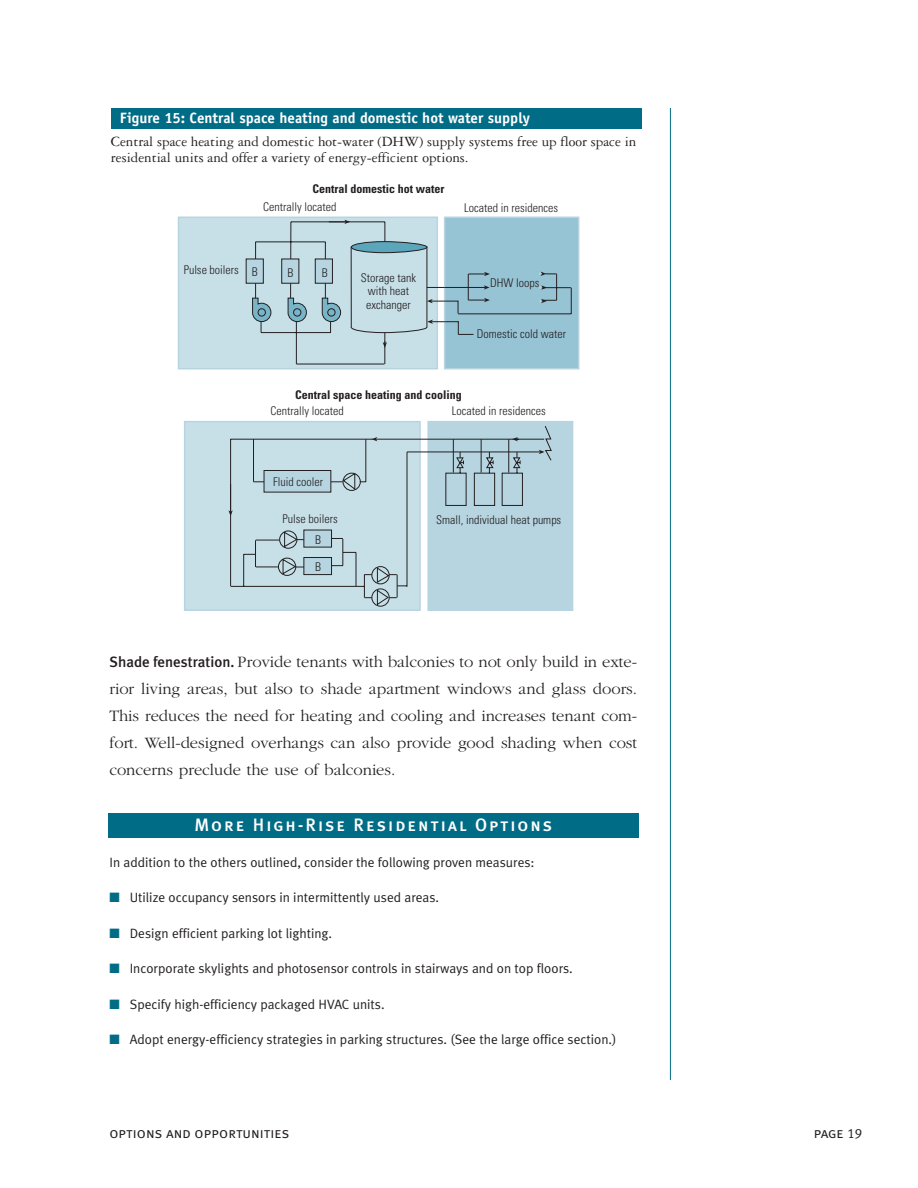
<style>
.page{position:relative;width:918px;height:1188px;background:#fff}
.page>*{position:absolute;margin:0;border:0;box-sizing:border-box;transform-origin:0 0}
.t1{font:18px "Meta Plus Medium Caps";letter-spacing:.105em;color:#fff}
.t2{font:300 16.5px/27px "Garamond";color:#231f20;text-align:justify}
.t3{font:15px/16.5px "Garamond Three";color:#231f20}
.t4{font:700 15px "Officina Sans";color:#fff}
.t5{font:15px "Meta Plus Normal Caps";color:#231f20}
.t6{font:13.5px "Meta Plus Normal";color:#231f20}
.t7{font:300 condensed 12px/13.5px "Univers";color:#231f20;text-align:center}
.t8{font:700 condensed 12px "Univers";color:#231f20}
.s1{font-family:"Meta Plus";font-weight:500;font-size:15px}
.s2{color:#006c85}
.s3{font-size:13.5px}
</style>
<div class="page">
<hr style="left:670px;top:108px;width:1px;height:972px;background:#006c85">
<div style="left:111px;top:109px;width:531px;height:20px;background:#006c85"></div>
<div style="left:444px;top:217px;width:135px;height:152px;background:#97c4d4;border:2px solid #b6d5e1"></div>
<div style="left:178px;top:217px;width:260px;height:152px;background:#c7e0e8;border:2px solid #b6d5e1"></div>
<hr style="left:290px;top:222px;width:1px;height:78px;background:#231f20">
<hr style="left:255px;top:242px;width:1px;height:58px;background:#231f20">
<hr style="left:256px;top:242px;width:69px;height:1px;background:#231f20">
<hr style="left:291px;top:222px;width:94px;height:1px;background:#231f20">
<hr style="left:261px;top:332px;width:70px;height:1px;background:#231f20">
<hr style="left:296px;top:318px;width:1px;height:46px;background:#231f20">
<hr style="left:458px;top:314px;width:113px;height:1px;background:#231f20">
<div style="left:246px;top:259px;width:18px;height:24px;background:#b6d5e1;border:1px solid #231f20"></div>
<div style="left:282px;top:259px;width:17px;height:24px;background:#b6d5e1"></div>
<div style="left:315px;top:259px;width:18px;height:24px;background:#b6d5e1;border:1px solid #231f20"></div>
<svg style="left:539px;top:272px;width:33px;height:42px"></svg>
<hr style="left:296px;top:364px;width:88px;height:1px;background:#231f20">
<div style="left:427px;top:421px;width:146px;height:190px;background:#b6d5e1"></div>
<div style="left:184px;top:421px;width:237px;height:190px;background:#c7e0e8;border:2px solid #b6d5e1"></div>
<div style="left:372px;top:589px;width:17px;height:17px;border:1px solid #231f20;border-radius:50%"></div>
<svg style="left:228px;top:425px;width:324px;height:180px"></svg>
<svg style="left:252px;top:298px;width:19px;height:35px"></svg>
<svg style="left:288px;top:298px;width:19px;height:24px"></svg>
<svg style="left:322px;top:220px;width:168px;height:144px"></svg>
<div style="left:108px;top:813px;width:531px;height:24px;background:#006c85"></div>
<p class="t4" style="left:120px;top:112px;width:411px">Figure 15: Central space heating and domestic hot water supply</p>
<p class="t3" style="left:111px;top:134px;width:527px">Central space heating and domestic hot-water (DHW) supply systems free up floor space in residential units and offer a variety of energy-efficient options.</p>
<p class="t8" style="left:313px;top:185px;width:133px">Central domestic hot water</p>
<p class="t7" style="left:263px;top:202px;width:75px">Centrally located</p>
<p class="t7" style="left:464px;top:202px;width:95px">Located in residences</p>
<p class="t7" style="left:184px;top:265px;width:57px">Pulse boilers</p>
<p class="t7" style="left:252px;top:266px;width:7px">B</p>
<p class="t7" style="left:288px;top:267px;width:7px">B</p>
<p class="t7" style="left:322px;top:267px;width:7px">B</p>
<p class="t7" style="left:361px;top:272px;width:57px">Storage tank with heat exchanger</p>
<p class="t7" style="left:490px;top:277px;width:51px">DHW loops</p>
<p class="t7" style="left:477px;top:328px;width:91px">Domestic cold water</p>
<p class="t8" style="left:295px;top:390px;width:168px">Central space heating and cooling</p>
<p class="t7" style="left:271px;top:405px;width:75px">Centrally located</p>
<p class="t7" style="left:452px;top:405px;width:95px">Located in residences</p>
<p class="t7" style="left:273px;top:476px;width:51px">Fluid cooler</p>
<p class="t7" style="left:315px;top:509px;width:24px;line-height:21px;text-align:left;text-indent:-33px">Pulse boilers<br>B</p>
<p class="t7" style="left:315px;top:561px;width:7px">B</p>
<p class="t7" style="left:436px;top:515px;width:127px">Small, individual heat pumps</p>
<p class="t2" style="left:110px;top:649px;width:529px"><span class="s1">Shade fenestration.</span> Provide tenants with balconies to not only build in exte&shy;rior living areas, but also to shade apartment windows and glass doors.<br>This reduces the need for heating and cooling and increases tenant com&shy;fort. Well-designed overhangs can also provide good shading when cost concerns preclude the use of balconies.</p>
<h1 class="t1" style="left:195px;top:814px;width:359px">More High-Rise Residential Options</h1>
<p class="t6" style="left:110px;top:857px;width:427px">In addition to the others outlined, consider the following proven measures:</p>
<p class="t6" style="left:110px;top:893px;width:331px"><span class="s2">■</span> Utilize occupancy sensors in intermittently used areas.</p>
<p class="t6" style="left:110px;top:928px;width:224px"><span class="s2">■</span> Design efficient parking lot lighting.</p>
<p class="t6" style="left:110px;top:963px;width:465px"><span class="s2">■</span> Incorporate skylights and photosensor controls in stairways and on top floors.</p>
<p class="t6" style="left:110px;top:999px;width:277px"><span class="s2">■</span> Specify high-efficiency packaged HVAC units.</p>
<p class="t6" style="left:110px;top:1034px;width:509px"><span class="s2">■</span> Adopt energy-efficiency strategies in parking structures. (See the large office section.)</p>
<p class="t5" style="left:110px;top:1124px;width:182px">options and opportunities</p>
<p class="t5" style="left:814px;top:1124px;width:50px">page <span class="s3">19</span></p>
</div>
